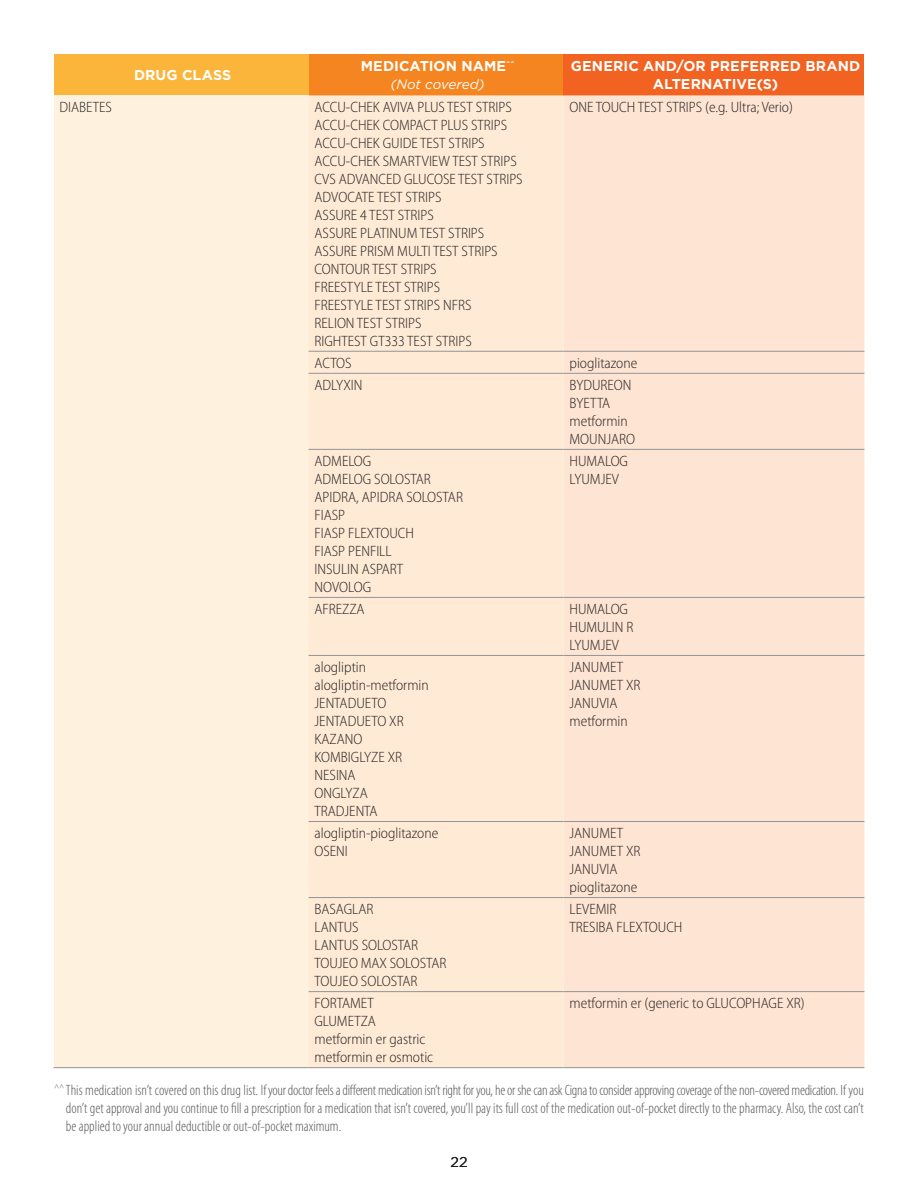
<style>
.page{position:relative;width:918px;height:1188px;background:#fff}
.page>*{position:absolute;margin:0;border:0;box-sizing:border-box;transform-origin:0 0}
.t1{font:300 semi-condensed 15px "Myriad Pro";color:#231f20}
.NB-Legal_copy_Cat{font:300 condensed 15px/18px "Myriad Pro";color:#57585a;text-align:justify}
.Table_column_header{font:700 14.25px/18px "Gotham";letter-spacing:.005em;color:#fff;text-align:center}
.t2{font:14.25px "Gotham";color:#231f20}
.Table_column_header-2{font:italic 13.5px "Gotham";color:#fff}
</style>
<div class="page">
<div style="left:54px;top:54px;width:255px;height:41px;background:#fcb53b"></div>
<div style="left:309px;top:54px;width:255px;height:41px;background:#f58520"></div>
<div style="left:564px;top:54px;width:300px;height:41px;background:#f26221"></div>
<div style="left:54px;top:95px;width:255px;height:973px;background:#fef2de"></div>
<div style="left:309px;top:95px;width:255px;height:972px;background:#feead5"></div>
<div style="left:564px;top:95px;width:300px;height:972px;background:#fee4d2"></div>
<hr style="left:54px;top:1067px;width:255px;height:1px;background:#939598">
<hr style="left:309px;top:351px;width:255px;height:1px;background:#939598">
<hr style="left:564px;top:351px;width:300px;height:1px;background:#939598">
<hr style="left:309px;top:373px;width:255px;height:1px;background:#939598">
<hr style="left:564px;top:373px;width:300px;height:1px;background:#939598">
<hr style="left:309px;top:449px;width:255px;height:1px;background:#939598">
<hr style="left:564px;top:449px;width:300px;height:1px;background:#939598">
<hr style="left:309px;top:597px;width:255px;height:1px;background:#939598">
<hr style="left:564px;top:597px;width:300px;height:1px;background:#939598">
<hr style="left:309px;top:655px;width:255px;height:1px;background:#939598">
<hr style="left:564px;top:655px;width:300px;height:1px;background:#939598">
<hr style="left:309px;top:821px;width:255px;height:1px;background:#939598">
<hr style="left:564px;top:821px;width:300px;height:1px;background:#939598">
<hr style="left:309px;top:897px;width:255px;height:1px;background:#939598">
<hr style="left:564px;top:897px;width:300px;height:1px;background:#939598">
<hr style="left:309px;top:991px;width:255px;height:1px;background:#939598">
<hr style="left:564px;top:991px;width:300px;height:1px;background:#939598">
<hr style="left:309px;top:1067px;width:255px;height:1px;background:#939598">
<hr style="left:564px;top:1067px;width:300px;height:1px;background:#939598">
<p class="Table_column_header" style="left:134px;top:66px;width:99px">DRUG CLASS</p>
<p class="Table_column_header" style="left:361px;top:57px;width:155px">MEDICATION NAME<sup>^^</sup></p>
<p class="Table_column_header-2" style="left:391px;top:76px;width:96px">(Not covered)</p>
<p class="t1" style="left:60px;top:99px;width:54px">DIABETES</p>
<p class="t1" style="left:315px;top:99px;width:199px">ACCU-CHEK AVIVA PLUS TEST STRIPS</p>
<p class="t1" style="left:315px;top:117px;width:194px">ACCU-CHEK COMPACT PLUS STRIPS</p>
<p class="t1" style="left:315px;top:135px;width:172px">ACCU-CHEK GUIDE TEST STRIPS</p>
<p class="t1" style="left:315px;top:153px;width:204px">ACCU-CHEK SMARTVIEW TEST STRIPS</p>
<p class="t1" style="left:315px;top:171px;width:210px">CVS ADVANCED GLUCOSE TEST STRIPS</p>
<p class="t1" style="left:315px;top:189px;width:128px">ADVOCATE TEST STRIPS</p>
<p class="t1" style="left:315px;top:207px;width:121px">ASSURE 4 TEST STRIPS</p>
<p class="t1" style="left:315px;top:225px;width:171px">ASSURE PLATINUM TEST STRIPS</p>
<p class="t1" style="left:315px;top:243px;width:185px">ASSURE PRISM MULTI TEST STRIPS</p>
<p class="t1" style="left:315px;top:261px;width:124px">CONTOUR TEST STRIPS</p>
<p class="t1" style="left:315px;top:279px;width:127px">FREESTYLE TEST STRIPS</p>
<p class="t1" style="left:315px;top:297px;width:158px">FREESTYLE TEST STRIPS NFRS</p>
<p class="t1" style="left:315px;top:315px;width:108px">RELION TEST STRIPS</p>
<p class="t1" style="left:315px;top:333px;width:159px">RIGHTEST GT333 TEST STRIPS</p>
<p class="Table_column_header" style="left:571px;top:57px;width:291px">GENERIC AND/OR PREFERRED BRAND<br>ALTERNATIVE(S)</p>
<p class="t1" style="left:570px;top:99px;width:225px">ONE TOUCH TEST STRIPS (e.g. Ultra; Verio)</p>
<p class="t1" style="left:315px;top:355px;width:39px">ACTOS</p>
<p class="t1" style="left:570px;top:355px;width:69px">pioglitazone</p>
<p class="t1" style="left:315px;top:377px;width:49px">ADLYXIN</p>
<p class="t1" style="left:570px;top:377px;width:64px">BYDUREON</p>
<p class="t1" style="left:570px;top:395px;width:42px">BYETTA</p>
<p class="t1" style="left:570px;top:413px;width:60px">metformin</p>
<p class="t1" style="left:570px;top:431px;width:67px">MOUNJARO</p>
<p class="t1" style="left:315px;top:453px;width:58px">ADMELOG</p>
<p class="t1" style="left:315px;top:471px;width:118px">ADMELOG SOLOSTAR</p>
<p class="t1" style="left:315px;top:489px;width:150px">APIDRA, APIDRA SOLOSTAR</p>
<p class="t1" style="left:315px;top:507px;width:32px">FIASP</p>
<p class="t1" style="left:315px;top:525px;width:101px">FIASP FLEXTOUCH</p>
<p class="t1" style="left:315px;top:543px;width:79px">FIASP PENFILL</p>
<p class="t1" style="left:315px;top:561px;width:90px">INSULIN ASPART</p>
<p class="t1" style="left:315px;top:579px;width:58px">NOVOLOG</p>
<p class="t1" style="left:570px;top:453px;width:60px">HUMALOG</p>
<p class="t1" style="left:570px;top:471px;width:51px">LYUMJEV</p>
<p class="t1" style="left:315px;top:601px;width:52px">AFREZZA</p>
<p class="t1" style="left:570px;top:601px;width:60px">HUMALOG</p>
<p class="t1" style="left:570px;top:619px;width:65px">HUMULIN R</p>
<p class="t1" style="left:570px;top:637px;width:51px">LYUMJEV</p>
<p class="t1" style="left:315px;top:659px;width:53px">alogliptin</p>
<p class="t1" style="left:315px;top:677px;width:116px">alogliptin-metformin</p>
<p class="t1" style="left:315px;top:695px;width:73px">JENTADUETO</p>
<p class="t1" style="left:315px;top:713px;width:91px">JENTADUETO XR</p>
<p class="t1" style="left:315px;top:731px;width:49px">KAZANO</p>
<p class="t1" style="left:315px;top:749px;width:89px">KOMBIGLYZE XR</p>
<p class="t1" style="left:315px;top:767px;width:43px">NESINA</p>
<p class="t1" style="left:315px;top:785px;width:55px">ONGLYZA</p>
<p class="t1" style="left:315px;top:803px;width:65px">TRADJENTA</p>
<p class="t1" style="left:570px;top:659px;width:55px">JANUMET</p>
<p class="t1" style="left:570px;top:677px;width:72px">JANUMET XR</p>
<p class="t1" style="left:570px;top:695px;width:50px">JANUVIA</p>
<p class="t1" style="left:570px;top:713px;width:60px">metformin</p>
<p class="t1" style="left:315px;top:825px;width:125px">alogliptin-pioglitazone</p>
<p class="t1" style="left:315px;top:843px;width:35px">OSENI</p>
<p class="t1" style="left:315px;top:901px;width:60px">BASAGLAR</p>
<p class="t1" style="left:315px;top:919px;width:46px">LANTUS</p>
<p class="t1" style="left:315px;top:937px;width:105px">LANTUS SOLOSTAR</p>
<p class="t1" style="left:315px;top:955px;width:133px">TOUJEO MAX SOLOSTAR</p>
<p class="t1" style="left:315px;top:973px;width:104px">TOUJEO SOLOSTAR</p>
<p class="t1" style="left:315px;top:995px;width:61px">FORTAMET</p>
<p class="t1" style="left:315px;top:1013px;width:63px">GLUMETZA</p>
<p class="t1" style="left:315px;top:1031px;width:112px">metformin er gastric</p>
<p class="t1" style="left:315px;top:1049px;width:120px">metformin er osmotic</p>
<p class="t1" style="left:570px;top:825px;width:55px">JANUMET</p>
<p class="t1" style="left:570px;top:843px;width:72px">JANUMET XR</p>
<p class="t1" style="left:570px;top:861px;width:50px">JANUVIA</p>
<p class="t1" style="left:570px;top:879px;width:69px">pioglitazone</p>
<p class="t1" style="left:570px;top:901px;width:48px">LEVEMIR</p>
<p class="t1" style="left:570px;top:919px;width:114px">TRESIBA FLEXTOUCH</p>
<p class="t1" style="left:570px;top:995px;width:237px">metformin er (generic to GLUCOPHAGE XR)</p>
<p class="NB-Legal_copy_Cat" style="left:66px;top:1081px;width:799px;text-indent:-12px"><sup>^^</sup> This medication isn’t covered on this drug list. If your doctor feels a different medication isn’t right for you, he or she can ask Cigna to consider approving coverage of the non-covered medication. If you don’t get approval and you continue to fill a prescription for a medication that isn’t covered, you’ll pay its full cost of the medication out-of-pocket directly to the pharmacy. Also, the cost can’t be applied to your annual deductible or out-of-pocket maximum.</p>
<p class="t2" style="left:450px;top:1153px;width:19px">22</p>
</div>
